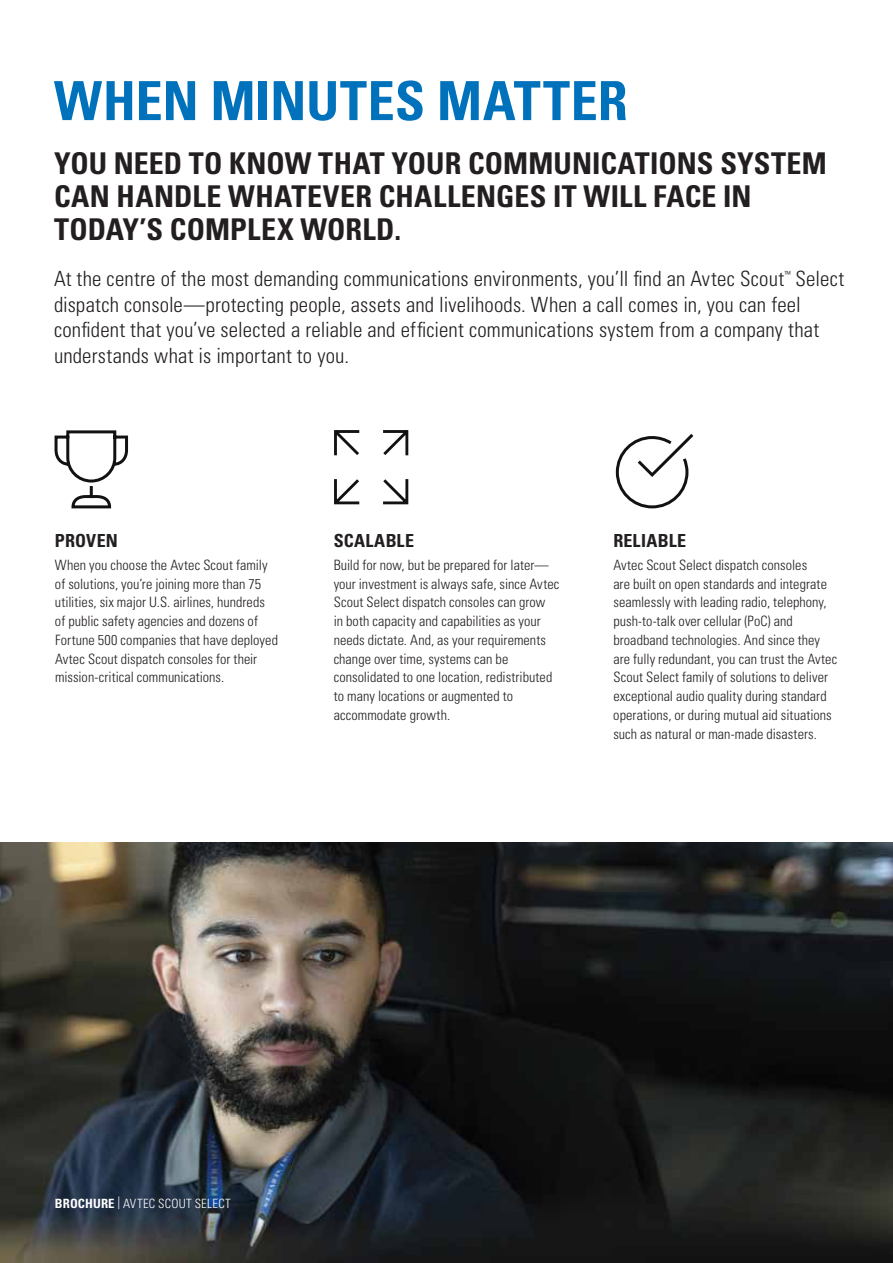
<style>
.page{position:relative;width:893px;height:1263px;background:#fff}
.page>*{position:absolute;margin:0;border:0;box-sizing:border-box;transform-origin:0 0}
.t1{font:700 condensed 54px "Univers LT Pro";letter-spacing:.005em;color:#0072bc}
.t2{font:700 condensed 30px/33px "Univers LT Pro";letter-spacing:.005em;color:#231f20}
.t3{font:300 condensed 21px/25.5px "Univers LT Std";letter-spacing:.005em;color:#231f20}
.t4{font:700 condensed 18px "Univers LT Pro";letter-spacing:.015em;color:#231f20}
.t5{font:300 condensed 14.25px/18.8px "Univers LT Std";letter-spacing:.005em;color:#231f20}
.t6{font:300 condensed 12.75px "Univers LT Std";letter-spacing:.025em;color:#fff}
.t7{font:300 condensed 8.4px "Univers LT Std";color:#231f20}
.s1{font-family:"Univers LT Pro";font-weight:700}
</style>
<div class="page">
<img style="left:0;top:842px;width:893px;height:421px">
<svg style="left:334px;top:430px;width:75px;height:75px"></svg>
<svg style="left:54px;top:430px;width:75px;height:79px"></svg>
<svg style="left:615px;top:434px;width:79px;height:75px"></svg>
<h1 class="t1" style="left:54px;top:68px;width:575px">WHEN MINUTES MATTER</h1>
<h2 class="t2" style="left:54px;top:147px;width:774px">YOU NEED TO KNOW THAT YOUR COMMUNICATIONS SYSTEM<br>CAN HANDLE WHATEVER CHALLENGES IT WILL FACE IN<br>TODAY’S COMPLEX WORLD.</h2>
<h3 class="t3" style="left:54px;top:266px;width:732px">At the centre of the most demanding communications environments, you’ll find an Avtec Scout</h3>
<p class="t7" style="left:784px;top:269px;width:8px">™</p>
<p class="t3" style="left:54px;top:266px;width:792px;text-indent:741px">Select dispatch console—protecting people, assets and livelihoods. When a call comes in, you can feel confident that you’ve selected a reliable and efficient communications system from a company that understands what is important to you.</p>
<p class="t4" style="left:55px;top:529px;width:64px">PROVEN</p>
<p class="t5" style="left:55px;top:555px;width:225px">When you choose the Avtec Scout family of solutions, you’re joining more than 75 utilities, six major U.S. airlines, hundreds of public safety agencies and dozens of Fortune 500 companies that have deployed Avtec Scout dispatch consoles for their mission-critical communications.</p>
<p class="t4" style="left:334px;top:529px;width:82px">SCALABLE</p>
<p class="t5" style="left:334px;top:555px;width:227px">Build for now, but be prepared for later— your investment is always safe, since Avtec Scout Select dispatch consoles can grow<br>in both capacity and capabilities as your needs dictate. And, as your requirements change over time, systems can be consolidated to one location, redistributed to many locations or augmented to accommodate growth.</p>
<p class="t4" style="left:613px;top:529px;width:74px">RELIABLE</p>
<p class="t5" style="left:613px;top:555px;width:225px">Avtec Scout Select dispatch consoles<br>are built on open standards and integrate seamlessly with leading radio, telephony, push-to-talk over cellular (PoC) and broadband technologies. And since they are fully redundant, you can trust the Avtec Scout Select family of solutions to deliver exceptional audio quality during standard operations, or during mutual aid situations such as natural or man-made disasters.</p>
<p class="t6" style="left:55px;top:1196px;width:178px"><span class="s1">BROCHURE</span> | AVTEC SCOUT SELECT</p>
</div>
